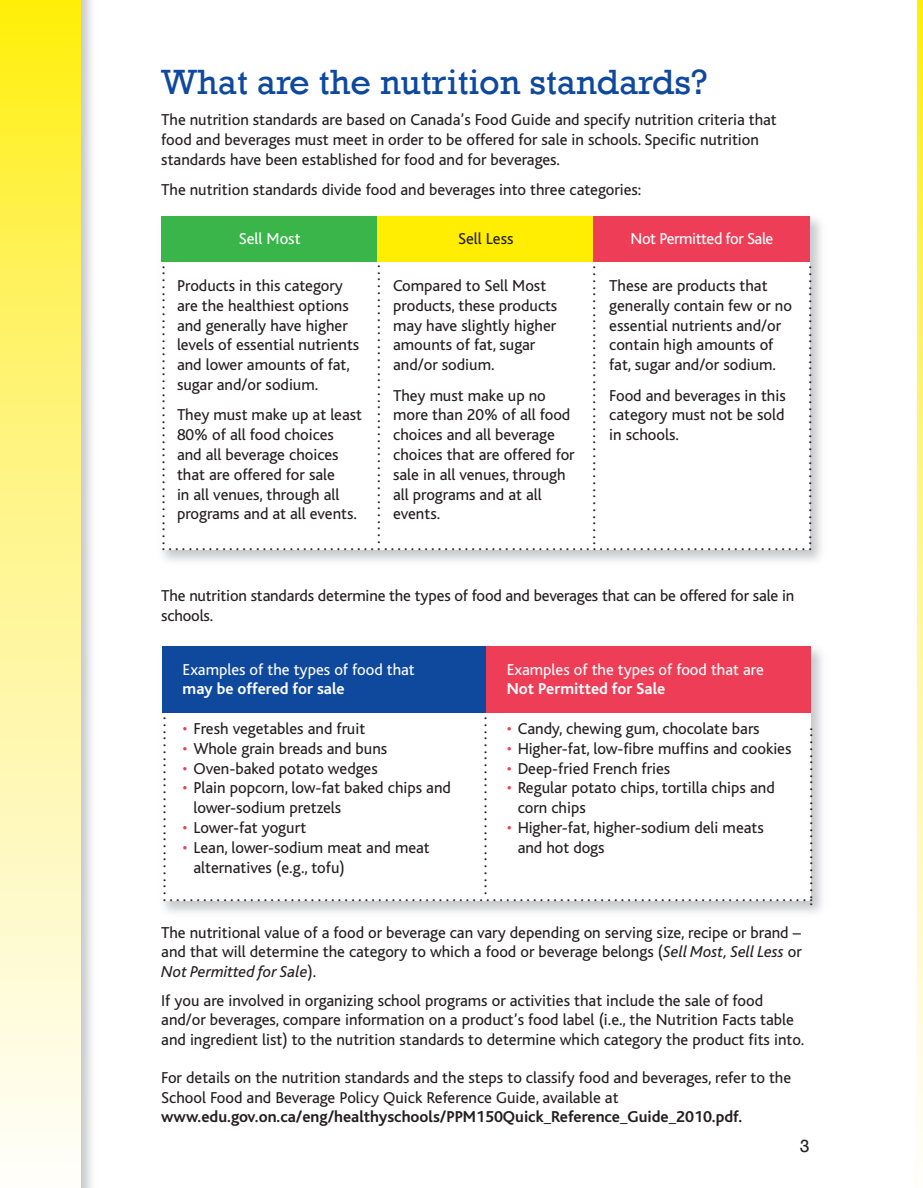
<style>
.page{position:relative;width:923px;height:1188px;background:#fff}
.page>*{position:absolute;margin:0;border:0;box-sizing:border-box;transform-origin:0 0}
.t1{font:36px "Rockwell";color:#0f499d}
.t2{font:18px "Rockwell";color:#231f20}
.t3{font:16.5px/19.8px "Bliss";color:#231f20}
.t4{font:700 16.5px "Bliss";color:#231f20}
.t5{font:16.5px "Bliss";color:#fff}
.t6{font:700 16.5px "Bliss";color:#fff}
.t7{font:16.5px "Bliss";letter-spacing:-.025em;color:#fff}
.s1{color:#ee3d56}
.s2{font-style:italic}
</style>
<div class="page">
<svg style="left:917px;top:0;width:5px;height:1151px;background:#fef58e"></svg>
<img style="left:162px;top:216px;width:659px;height:345px">
<div style="left:161px;top:216px;width:648px;height:334px;background:#fff"></div>
<img style="left:80px;top:0;width:12px;height:1188px">
<svg style="left:0;top:0;width:80px;height:1151px;background:#fef58e"></svg>
<div style="left:161px;top:216px;width:216px;height:45px;background:#3ab54a"></div>
<div style="left:377px;top:216px;width:216px;height:45px;background:#ffee01"></div>
<div style="left:593px;top:216px;width:216px;height:45px;background:#ee3d56"></div>
<img style="left:163px;top:646px;width:659px;height:267px">
<div style="left:162px;top:646px;width:648px;height:255px;background:#fff"></div>
<div style="left:162px;top:646px;width:324px;height:67px;background:#0f499d"></div>
<div style="left:486px;top:646px;width:324px;height:67px;background:#ee3d56"></div>
<h1 class="t1" style="left:161px;top:60px;width:548px">What are the nutrition standards?</h1>
<p class="t3" style="left:161px;top:112px;width:617px">The nutrition standards are based on Canada’s Food Guide and specify nutrition criteria that food and beverages must meet in order to be offered for sale in schools. Specific nutrition standards have been established for food and for beverages.</p>
<p class="t3" style="left:161px;top:182px;width:481px">The nutrition standards divide food and beverages into three categories:</p>
<p class="t5" style="left:239px;top:233px;width:63px">Sell Most</p>
<p class="t3" style="left:177px;top:278px;width:184px">Products in this category are the healthiest options and generally have higher levels of essential nutrients and lower amounts of fat, sugar and/or sodium.</p>
<p class="t3" style="left:177px;top:407px;width:187px">They must make up at least<br>80% of all food choices and all beverage choices that are offered for sale<br>in all venues, through all programs and at all events.</p>
<p class="t3" style="left:162px;top:537px;width:651px">.................................................................................................</p>
<p class="t3" style="left:458px;top:231px;width:57px">Sell Less</p>
<p class="t3" style="left:393px;top:278px;width:166px">Compared to Sell Most products, these products may have slightly higher amounts of fat, sugar and/or sodium.</p>
<p class="t3" style="left:393px;top:387px;width:183px">They must make up no more than 20% of all food choices and all beverage choices that are offered for sale in all venues, through all programs and at all events.</p>
<p class="t7" style="left:630px;top:233px;width:144px">Not Permitted for Sale</p>
<p class="t3" style="left:609px;top:278px;width:184px">These are products that generally contain few or no essential nutrients and/or contain high amounts of fat, sugar and/or sodium.</p>
<p class="t3" style="left:609px;top:387px;width:178px;text-align:justify">Food and beverages in this category must not be sold in schools.</p>
<p class="t3" style="left:151px;top:545px;width:281px;rotate:-90deg">..........................................</p>
<p class="t3" style="left:366px;top:544px;width:281px;rotate:-90deg">..........................................</p>
<p class="t3" style="left:581px;top:545px;width:281px;rotate:-90deg">..........................................</p>
<p class="t3" style="left:797px;top:545px;width:281px;rotate:-90deg">..........................................</p>
<p class="t3" style="left:161px;top:588px;width:634px">The nutrition standards determine the types of food and beverages that can be offered for sale in schools.</p>
<p class="t5" style="left:183px;top:664px;width:234px">Examples of the types of food that</p>
<p class="t6" style="left:183px;top:684px;width:163px">may be offered for sale</p>
<p class="t3" style="left:183px;top:721px;width:184px"><span class="s1">•</span> Fresh vegetables and fruit</p>
<p class="t3" style="left:183px;top:740px;width:206px"><span class="s1">•</span> Whole grain breads and buns</p>
<p class="t3" style="left:183px;top:760px;width:196px"><span class="s1">•</span> Oven-baked potato wedges</p>
<p class="t3" style="left:193px;top:780px;width:259px;text-indent:-11px"><span class="s1">•</span> Plain popcorn, low-fat baked chips and lower-sodium pretzels</p>
<p class="t3" style="left:183px;top:820px;width:125px"><span class="s1">•</span> Lower-fat yogurt</p>
<p class="t3" style="left:193px;top:839px;width:238px;text-indent:-11px"><span class="s1">•</span> Lean, lower-sodium meat and meat alternatives (e.g., tofu)</p>
<p class="t5" style="left:507px;top:664px;width:258px">Examples of the types of food that are</p>
<p class="t6" style="left:507px;top:684px;width:160px">Not Permitted for Sale</p>
<p class="t3" style="left:507px;top:721px;width:254px"><span class="s1">•</span> Candy, chewing gum, chocolate bars</p>
<p class="t3" style="left:507px;top:740px;width:286px"><span class="s1">•</span> Higher-fat, low-fibre muffins and cookies</p>
<p class="t3" style="left:507px;top:760px;width:165px"><span class="s1">•</span> Deep-fried French fries</p>
<p class="t3" style="left:517px;top:780px;width:258px;text-indent:-11px"><span class="s1">•</span> Regular potato chips, tortilla chips and corn chips</p>
<p class="t3" style="left:517px;top:820px;width:248px;text-indent:-11px"><span class="s1">•</span> Higher-fat, higher-sodium deli meats and hot dogs</p>
<p class="t3" style="left:473px;top:895px;width:180px;rotate:-90deg">...........................</p>
<p class="t3" style="left:163px;top:888px;width:651px">.................................................................................................</p>
<p class="t3" style="left:152px;top:895px;width:180px;rotate:-90deg">...........................</p>
<p class="t3" style="left:798px;top:906px;width:180px;rotate:-90deg">...........................</p>
<p class="t3" style="left:161px;top:925px;width:642px;line-height:19.4px;text-align:justify">The nutritional value of a food or beverage can vary depending on serving size, recipe or brand – and that will determine the category to which a food or beverage belongs (<span class="s2">Sell Most, Sell Less</span> or <span class="s2">Not Permitted for Sale</span>).</p>
<p class="t3" style="left:161px;top:993px;width:644px;line-height:19.4px">If you are involved in organizing school programs or activities that include the sale of food and/or beverages, compare information on a product’s food label (i.e., the Nutrition Facts table and ingredient list) to the nutrition standards to determine which category the product fits into.</p>
<p class="t3" style="left:161px;top:1070px;width:631px;line-height:19.4px">For details on the nutrition standards and the steps to classify food and beverages, refer to the<br>School Food and Beverage Policy Quick Reference Guide, available at</p>
<p class="t4" style="left:161px;top:1111px;width:582px">www.edu.gov.on.ca/eng/healthyschools/PPM150Quick_Reference_Guide_2010.pdf.</p>
<p class="t2" style="left:799px;top:1135px;width:11px">3</p>
</div>
